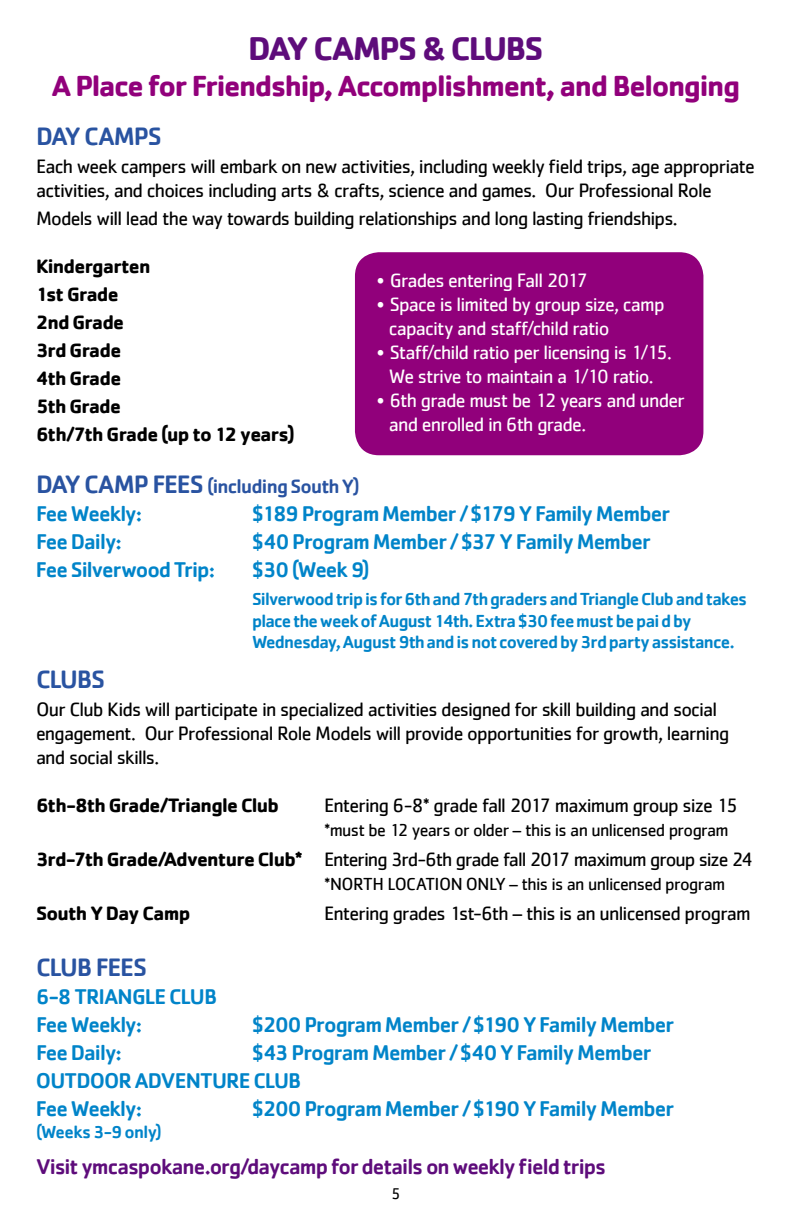
<style>
.page{position:relative;width:792px;height:1224px;background:#fff}
.page>*{position:absolute;margin:0;border:0;box-sizing:border-box;transform-origin:0 0}
.t1{font:700 34px "Cachet";letter-spacing:-.05em;color:#5e0c7b}
.t2{font:700 30px "Cachet";letter-spacing:-.045em;color:#91007b}
.t3{font:500 26px "Cachet";letter-spacing:-.045em;color:#2953a1}
.t4{font:500 22px/28px "Cachet";letter-spacing:-.04em;color:#0084c9}
.t5{font:500 22px "Cachet";letter-spacing:-.045em;color:#5e0c7b}
.t6{font:20px/24px "Cachet";letter-spacing:-.04em;color:#000}
.t7{font:20px/24px "Cachet";letter-spacing:-.04em;color:#fff}
.t8{font:700 20px/28px "Cachet";letter-spacing:-.035em;color:#000}
.t9{font:500 20px "Cachet";letter-spacing:-.04em;color:#2953a1}
.t10{font:500 18px/21.6px "Cachet";letter-spacing:-.04em;color:#0084c9}
.t11{font:18px "Cachet";letter-spacing:-.035em;color:#000}
.t12{font:16px "Cachet";color:#000}
.s1{font-size:26px}
.s2{font-weight:700}
</style>
<div class="page">
<div style="left:355px;top:252px;width:348px;height:203px;background:#91007b;border-radius:24px"></div>
<h1 class="t1" style="left:248px;top:26px;width:297px">DAY CAMPS &amp; CLUBS</h1>
<h2 class="t2" style="left:52px;top:66px;width:690px">A Place for Friendship, Accomplishment, and Belonging</h2>
<h3 class="t3" style="left:36px;top:120px;width:128px">DAY CAMPS</h3>
<p class="t6" style="left:36px;top:154px;width:720px">Each week campers will embark on new activities, including weekly field trips, age appropriate activities, and choices including arts &amp; crafts, science and games. Our Professional Role</p>
<p class="t6" style="left:36px;top:206px;width:643px">Models will lead the way towards building relationships and long lasting friendships.</p>
<p class="t8" style="left:36px;top:252px;width:260px">Kindergarten<br>1st Grade<br>2nd Grade<br>3rd Grade<br>4th Grade<br>5th Grade<br>6th/7th Grade (up to 12 years)</p>
<p class="t9" style="left:36px;top:474px;width:325px"><span class="s1">DAY CAMP FEES</span> (including South Y)</p>
<p class="t4" style="left:36px;top:499px;width:108px">Fee Weekly:</p>
<p class="t4" style="left:252px;top:499px;width:420px">$189 Program Member / $179 Y Family Member</p>
<p class="t4" style="left:36px;top:527px;width:87px">Fee Daily:</p>
<p class="t4" style="left:252px;top:527px;width:401px">$40 Program Member / $37 Y Family Member</p>
<p class="t4" style="left:36px;top:555px;width:181px">Fee Silverwood Trip:</p>
<p class="t4" style="left:252px;top:555px;width:119px">$30 (Week 9)</p>
<p class="t10" style="left:252px;top:588px;width:497px">Silverwood trip is for 6th and 7th graders and Triangle Club and takes place the week of August 14th. Extra $30 fee must be pai d by<br>Wednesday, August 9th and is not covered by 3rd party assistance.</p>
<h3 class="t3" style="left:36px;top:664px;width:71px">CLUBS</h3>
<p class="t6" style="left:36px;top:697px;width:695px">Our Club Kids will participate in specialized activities designed for skill building and social engagement. Our Professional Role Models will provide opportunities for growth, learning and social skills.</p>
<p class="t8" style="left:36px;top:791px;width:245px">6th-8th Grade/Triangle Club</p>
<p class="t6" style="left:324px;top:793px;width:415px">Entering 6-8* grade fall 2017 maximum group size 15</p>
<p class="t11" style="left:324px;top:820px;width:406px">*must be 12 years or older – this is an unlicensed program</p>
<p class="t6" style="left:36px;top:847px;width:718px"><span class="s2">3rd-7th Grade/Adventure Club*</span> Entering 3rd-6th grade fall 2017 maximum group size 24</p>
<p class="t11" style="left:324px;top:874px;width:403px">*NORTH LOCATION ONLY – this is an unlicensed program</p>
<p class="t8" style="left:36px;top:899px;width:156px">South Y Day Camp</p>
<p class="t6" style="left:324px;top:901px;width:428px">Entering grades 1st-6th – this is an unlicensed program</p>
<h3 class="t3" style="left:36px;top:952px;width:113px">CLUB FEES</h3>
<p class="t4" style="left:36px;top:982px;width:183px">6-8 TRIANGLE CLUB<br>Fee Weekly:</p>
<p class="t7" style="left:377px;top:268px;width:213px">• Grades entering Fall 2017</p>
<p class="t7" style="left:389px;top:292px;width:277px;text-indent:-12px">• Space is limited by group size, camp capacity and staff/child ratio</p>
<p class="t7" style="left:377px;top:340px;width:297px;text-align:center">• Staff/child ratio per licensing is 1/15.<br>We strive to maintain a 1/10 ratio.</p>
<p class="t7" style="left:389px;top:388px;width:298px;text-indent:-12px">• 6th grade must be 12 years and under and enrolled in 6th grade.</p>
<p class="t4" style="left:252px;top:1010px;width:424px">$200 Program Member / $190 Y Family Member</p>
<p class="t4" style="left:36px;top:1038px;width:617px;text-indent:216px">$43 Program Member / $40 Y Family Member<br>OUTDOOR ADVENTURE CLUB<br>Fee Weekly:</p>
<p class="t4" style="left:36px;top:1038px;width:87px">Fee Daily:</p>
<p class="t4" style="left:252px;top:1094px;width:424px">$200 Program Member / $190 Y Family Member</p>
<p class="t10" style="left:36px;top:1121px;width:127px">(Weeks 3-9 only)</p>
<p class="t5" style="left:36px;top:1153px;width:572px">Visit ymcaspokane.org/daycamp for details on weekly field trips</p>
<p class="t12" style="left:391px;top:1184px;width:11px">5</p>
</div>
